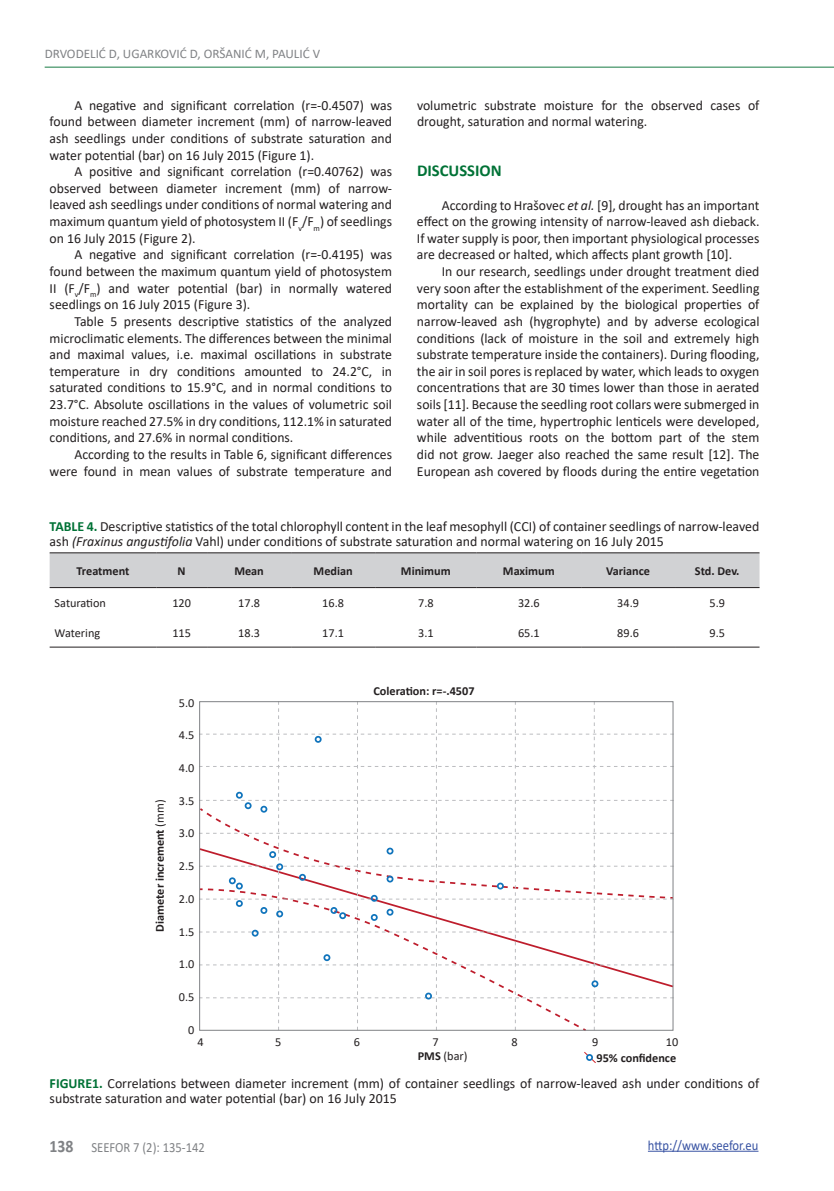
<style>
.page{position:relative;width:834px;height:1191px;background:#fff}
.page>*{position:absolute;margin:0;border:0;box-sizing:border-box;transform-origin:0 0}
.t1{font:700 16.62px "Calibri";color:#007236}
.t2{font:14px/16.6px "Calibri";color:#231f20;text-align:justify}
.t3{font:14px "Calibri";color:#808285;scale:.9 1}
.t4{font:14px "Calibri";color:#3853a3;scale:.9 1}
.t5{font:13.12px "Calibri";color:#808285}
.t6{font:12.25px "Calibri";color:#231f20}
.t7{font:700 12.25px "Calibri";color:#231f20}
.s1{font-style:italic}
.s2{font-weight:700;color:#007236}
.s3{font-weight:400}
.s4{font-weight:700}
.s5{font-weight:700;font-size:17.5px}
</style>
<div class="page">
<hr style="left:45px;top:67px;width:788px;height:1px;background:#4f9b70">
<hr style="left:647px;top:1150px;width:111px;height:1px;background:#3853a3">
<svg style="left:584px;top:1052px;width:12px;height:11px"></svg>
<div style="left:586px;top:1054px;width:7px;height:7px;border:2px solid #1074bc;border-radius:50%"></div>
<svg style="left:201px;top:703px;width:470px;height:325px"></svg>
<div style="left:386px;top:908px;width:7px;height:7px;border:2px solid #1074bc;border-radius:50%"></div>
<div style="left:260px;top:907px;width:7px;height:7px;border:2px solid #1074bc;border-radius:50%"></div>
<div style="left:314px;top:736px;width:7px;height:7px;border:2px solid #1074bc;border-radius:50%"></div>
<div style="left:339px;top:912px;width:7px;height:7px;border:2px solid #1074bc;border-radius:50%"></div>
<div style="left:199px;top:701px;width:474px;height:329px;border:1px solid #808285"></div>
<div style="left:50px;top:553px;width:709px;height:34px;background:#d1d2d4"></div>
<hr style="left:50px;top:587px;width:106px;height:1px;background:#231f20">
<hr style="left:156px;top:587px;width:51px;height:1px;background:#231f20">
<hr style="left:207px;top:587px;width:84px;height:1px;background:#231f20">
<hr style="left:291px;top:587px;width:84px;height:1px;background:#231f20">
<hr style="left:375px;top:587px;width:101px;height:1px;background:#231f20">
<hr style="left:476px;top:587px;width:105px;height:1px;background:#231f20">
<hr style="left:581px;top:587px;width:94px;height:1px;background:#231f20">
<hr style="left:675px;top:587px;width:84px;height:1px;background:#231f20">
<hr style="left:50px;top:552px;width:106px;height:1px;background:#231f20">
<hr style="left:156px;top:552px;width:51px;height:1px;background:#231f20">
<hr style="left:207px;top:552px;width:84px;height:1px;background:#231f20">
<hr style="left:291px;top:552px;width:84px;height:1px;background:#231f20">
<hr style="left:375px;top:552px;width:101px;height:1px;background:#231f20">
<hr style="left:476px;top:552px;width:105px;height:1px;background:#231f20">
<hr style="left:581px;top:552px;width:94px;height:1px;background:#231f20">
<hr style="left:675px;top:552px;width:84px;height:1px;background:#231f20">
<hr style="left:50px;top:646px;width:106px;height:1px;background:#231f20">
<hr style="left:156px;top:646px;width:51px;height:1px;background:#231f20">
<hr style="left:207px;top:646px;width:84px;height:1px;background:#231f20">
<hr style="left:291px;top:646px;width:84px;height:1px;background:#231f20">
<hr style="left:375px;top:646px;width:101px;height:1px;background:#231f20">
<hr style="left:476px;top:646px;width:105px;height:1px;background:#231f20">
<hr style="left:581px;top:646px;width:94px;height:1px;background:#231f20">
<hr style="left:675px;top:646px;width:84px;height:1px;background:#231f20">
<p class="t5" style="left:45px;top:44px;width:277px">DRVODELIĆ D, UGARKOVIĆ D, ORŠANIĆ M, PAULIĆ V</p>
<p class="t2" style="left:50px;top:96px;width:344px;text-indent:25px">A negative and significant correlation (r=-0.4507) was found between diameter increment (mm) of narrow-leaved ash seedlings under conditions of substrate saturation and water potential (bar) on 16 July 2015 (Figure 1).</p>
<p class="t2" style="left:50px;top:163px;width:344px;text-indent:25px">A positive and significant correlation (r=0.40762) was observed between diameter increment (mm) of narrow&shy;leaved ash seedlings under conditions of normal watering and maximum quantum yield of photosystem II (F<sub>v</sub>/F<sub>m</sub>) of seedlings on 16 July 2015 (Figure 2).</p>
<p class="t2" style="left:50px;top:246px;width:344px;text-indent:25px">A negative and significant correlation (r=-0.4195) was found between the maximum quantum yield of photosystem II (F<sub>v</sub>/F<sub>m</sub>) and water potential (bar) in normally watered seedlings on 16 July 2015 (Figure 3).</p>
<p class="t2" style="left:50px;top:313px;width:344px;text-indent:25px">Table 5 presents descriptive statistics of the analyzed microclimatic elements. The differences between the minimal and maximal values, i.e. maximal oscillations in substrate temperature in dry conditions amounted to 24.2°C, in saturated conditions to 15.9°C, and in normal conditions to 23.7°C. Absolute oscillations in the values of volumetric soil moisture reached 27.5% in dry conditions, 112.1% in saturated conditions, and 27.6% in normal conditions.</p>
<p class="t2" style="left:50px;top:445px;width:344px;text-align:right">According to the results in Table 6, significant differences were found in mean values of substrate temperature and</p>
<p class="t2" style="left:417px;top:96px;width:344px">volumetric substrate moisture for the observed cases of drought, saturation and normal watering.</p>
<p class="t1" style="left:417px;top:159px;width:86px">DISCUSSION</p>
<p class="t2" style="left:417px;top:196px;width:344px;text-indent:25px">According to Hrašovec <span class="s1">et al.</span> [9], drought has an important effect on the growing intensity of narrow-leaved ash dieback.<br>If water supply is poor, then important physiological processes are decreased or halted, which affects plant growth [10].</p>
<p class="t2" style="left:417px;top:263px;width:344px;text-indent:25px">In our research, seedlings under drought treatment died very soon after the establishment of the experiment. Seedling mortality can be explained by the biological properties of narrow-leaved ash (hygrophyte) and by adverse ecological conditions (lack of moisture in the soil and extremely high substrate temperature inside the containers). During flooding, the air in soil pores is replaced by water, which leads to oxygen concentrations that are 30 times lower than those in aerated soils [11]. Because the seedling root collars were submerged in water all of the time, hypertrophic lenticels were developed, while adventitious roots on the bottom part of the stem did not grow. Jaeger also reached the same result [12]. The European ash covered by floods during the entire vegetation</p>
<p class="t2" style="left:50px;top:518px;width:711px;line-height:14.9px"><span class="s2">TABLE 4.</span> Descriptive statistics of the total chlorophyll content in the leaf mesophyll (CCI) of container seedlings of narrow-leaved ash <span class="s1">(Fraxinus angustifolia</span> Vahl) under conditions of substrate saturation and normal watering on 16 July 2015</p>
<p class="t7" style="left:76px;top:562px;width:54px">Treatment</p>
<p class="t7" style="left:178px;top:562px;width:10px">N</p>
<p class="t7" style="left:234px;top:562px;width:31px">Mean</p>
<p class="t7" style="left:313px;top:562px;width:41px">Median</p>
<p class="t7" style="left:401px;top:562px;width:51px">Minimum</p>
<p class="t7" style="left:503px;top:562px;width:53px">Maximum</p>
<p class="t7" style="left:606px;top:562px;width:45px">Variance</p>
<p class="t7" style="left:694px;top:562px;width:46px">Std. Dev.</p>
<p class="t6" style="left:55px;top:594px;width:53px">Saturation</p>
<p class="t6" style="left:172px;top:594px;width:20px">120</p>
<p class="t6" style="left:238px;top:594px;width:23px">17.8</p>
<p class="t6" style="left:322px;top:594px;width:23px">16.8</p>
<p class="t6" style="left:418px;top:594px;width:17px">7.8</p>
<p class="t6" style="left:518px;top:594px;width:23px">32.6</p>
<p class="t6" style="left:617px;top:594px;width:23px">34.9</p>
<p class="t6" style="left:709px;top:594px;width:17px">5.9</p>
<p class="t6" style="left:55px;top:624px;width:47px">Watering</p>
<p class="t6" style="left:172px;top:624px;width:20px">115</p>
<p class="t6" style="left:238px;top:624px;width:23px">18.3</p>
<p class="t6" style="left:322px;top:624px;width:23px">17.1</p>
<p class="t6" style="left:418px;top:624px;width:17px">3.1</p>
<p class="t6" style="left:518px;top:624px;width:23px">65.1</p>
<p class="t6" style="left:617px;top:624px;width:23px">89.6</p>
<p class="t6" style="left:709px;top:624px;width:17px">9.5</p>
<p class="t7" style="left:151px;top:931px;width:133px;rotate:-90deg">Diameter increment <span class="s3">(mm)</span></p>
<p class="t6" style="left:179px;top:694px;width:17px">5.0</p>
<p class="t6" style="left:179px;top:726px;width:17px">4.5</p>
<p class="t6" style="left:179px;top:759px;width:17px">4.0</p>
<p class="t6" style="left:179px;top:792px;width:17px">3.5</p>
<p class="t6" style="left:179px;top:825px;width:17px">3.0</p>
<p class="t6" style="left:179px;top:857px;width:17px">2.5</p>
<p class="t6" style="left:179px;top:890px;width:17px">2.0</p>
<p class="t6" style="left:179px;top:923px;width:17px">1.5</p>
<p class="t6" style="left:179px;top:955px;width:17px">1.0</p>
<p class="t6" style="left:179px;top:988px;width:17px">0.5</p>
<p class="t6" style="left:188px;top:1021px;width:8px">0</p>
<p class="t7" style="left:373px;top:682px;width:103px">Coleration: r=-.4507</p>
<p class="t6" style="left:197px;top:1033px;width:8px">4</p>
<p class="t6" style="left:275px;top:1033px;width:8px">5</p>
<p class="t6" style="left:354px;top:1033px;width:8px">6</p>
<p class="t6" style="left:432px;top:1033px;width:8px">7</p>
<p class="t6" style="left:511px;top:1033px;width:8px">8</p>
<p class="t6" style="left:592px;top:1033px;width:8px">9</p>
<p class="t6" style="left:665px;top:1033px;width:14px">10</p>
<p class="t6" style="left:417px;top:1047px;width:51px"><span class="s4">PMS</span> (bar)</p>
<p class="t7" style="left:596px;top:1049px;width:81px">95% confidence</p>
<p class="t2" style="left:50px;top:1075px;width:711px;line-height:14.9px"><span class="s2">FIGURE1.</span> Correlations between diameter increment (mm) of container seedlings of narrow-leaved ash under conditions of substrate saturation and water potential (bar) on 16 July 2015</p>
<p class="t3" style="left:50px;top:1137px;width:174px"><span class="s5">138</span> SEEFOR 7 (2): 135-142</p>
<p class="t4" style="left:647px;top:1135px;width:124px">http://www.seefor.eu</p>
</div>
